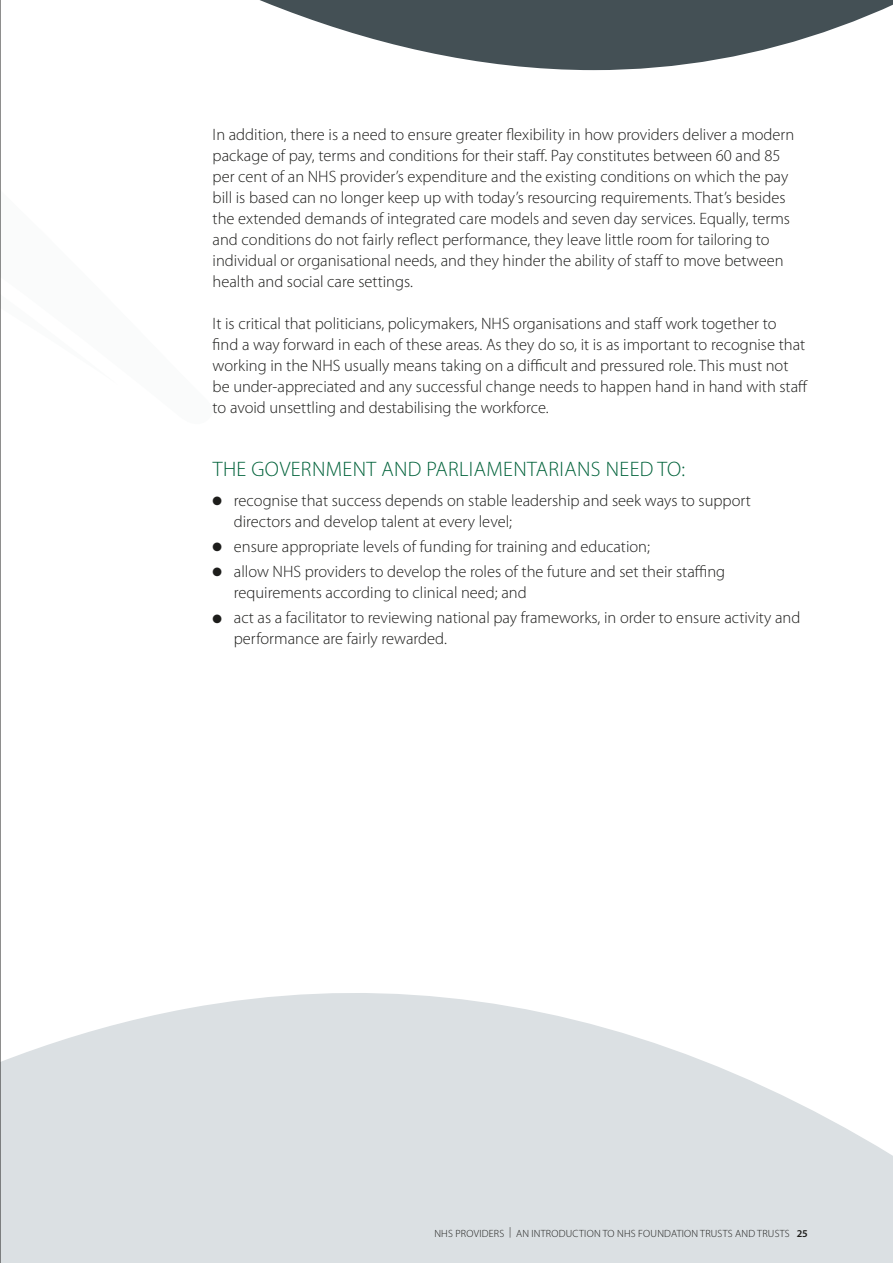
<style>
.page{position:relative;width:893px;height:1263px;background:#fff}
.page>*{position:absolute;margin:0;border:0;box-sizing:border-box;transform-origin:0 0}
.t1{font:300 21px "Myriad Pro";letter-spacing:.02em;color:#00623a}
.t2{font:300 16.5px/21px "Myriad Pro";color:#1d1d1b}
.t3{font:300 10.5px "Myriad Pro";letter-spacing:.02em;color:#1d1d1b}
.s1{font-weight:600}
</style>
<div class="page">
<svg style="left:1px;top:993px;width:892px;height:270px;fill:#dbe0e3"></svg>
<hr style="left:0;top:0;width:1px;height:1263px;background:#1d1d1b">
<svg style="left:0;top:0;width:893px;height:95px"></svg>
<p class="t2" style="left:213px;top:124px;width:583px">In addition, there is a need to ensure greater flexibility in how providers deliver a modern package of pay, terms and conditions for their staff. Pay constitutes between 60 and 85 per cent of an NHS provider’s expenditure and the existing conditions on which the pay bill is based can no longer keep up with today’s resourcing requirements. That’s besides the extended demands of integrated care models and seven day services. Equally, terms and conditions do not fairly reflect performance, they leave little room for tailoring to individual or organisational needs, and they hinder the ability of staff to move between health and social care settings.</p>
<p class="t2" style="left:213px;top:313px;width:597px">It is critical that politicians, policymakers, NHS organisations and staff work together to<br>find a way forward in each of these areas. As they do so, it is as important to recognise that working in the NHS usually means taking on a difficult and pressured role. This must not be under-appreciated and any successful change needs to happen hand in hand with staff to avoid unsettling and destabilising the workforce.</p>
<p class="t1" style="left:213px;top:457px;width:474px">THE GOVERNMENT AND PARLIAMENTARIANS NEED TO:</p>
<p class="t2" style="left:234px;top:490px;width:519px;text-indent:-21px">● recognise that success depends on stable leadership and seek ways to support directors and develop talent at every level;</p>
<p class="t2" style="left:213px;top:536px;width:439px">● ensure appropriate levels of funding for training and education;</p>
<p class="t2" style="left:234px;top:561px;width:493px;text-indent:-21px">● allow NHS providers to develop the roles of the future and set their staffing requirements according to clinical need; and</p>
<p class="t2" style="left:234px;top:607px;width:568px;text-indent:-21px">● act as a facilitator to reviewing national pay frameworks, in order to ensure activity and performance are fairly rewarded.</p>
<p class="t3" style="left:434px;top:1227px;width:375px">NHS PROVIDERS | AN INTRODUCTION TO NHS FOUNDATION TRUSTS AND TRUSTS <span class="s1">25</span></p>
</div>
